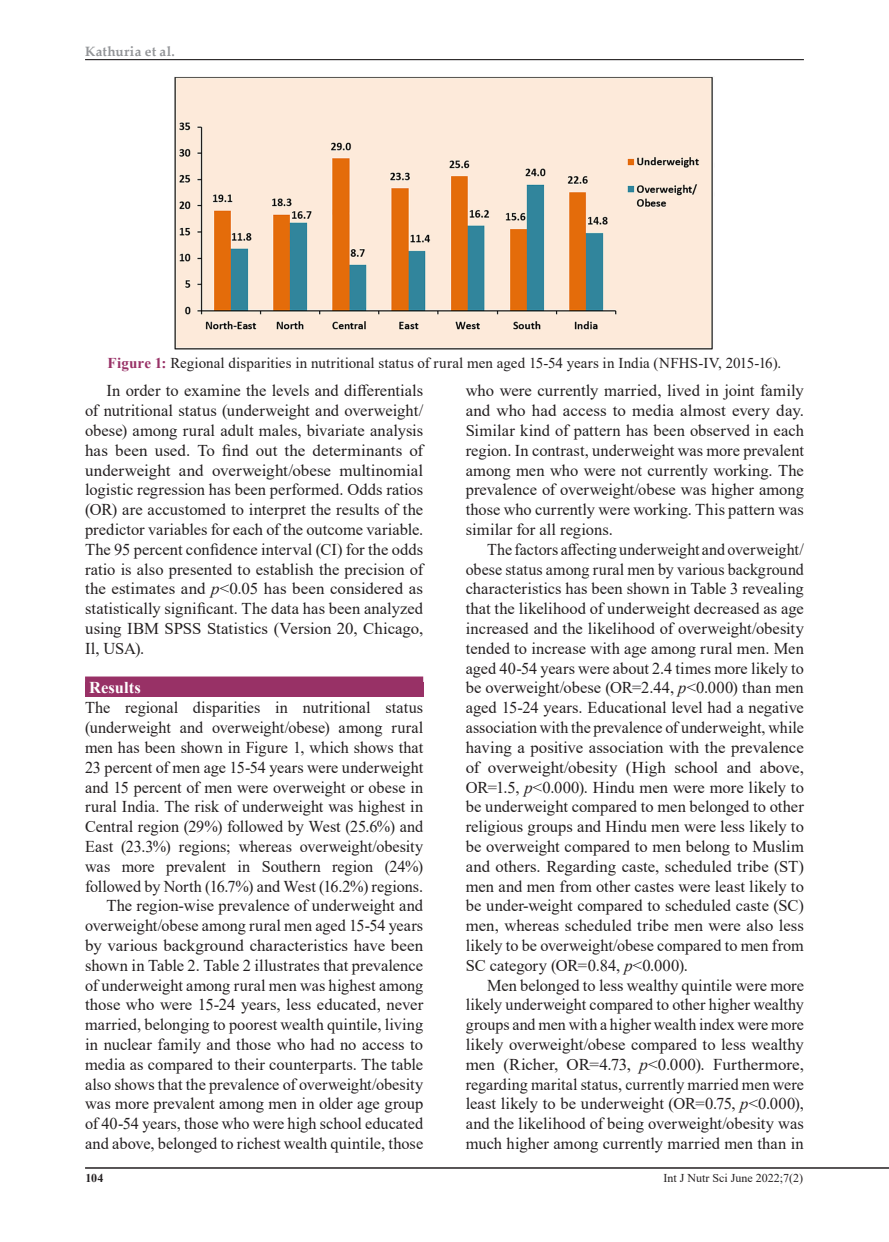
<style>
.page{position:relative;width:889px;height:1242px;background:#fff}
.page>*{position:absolute;margin:0;border:0;box-sizing:border-box;transform-origin:0 0}
.t1{font:16.5px/19.8px "Times New Roman";color:#231f20;text-align:justify}
.t2{font:700 16.5px "Times New Roman";letter-spacing:.005em;color:#fff}
.t3{font:15px "Times New Roman";letter-spacing:.005em;color:#231f20}
.t4{font:700 13.5px "Palatino Linotype";letter-spacing:.025em;color:#939598}
.t5{font:12px "Times New Roman";color:#231f20}
.t6{font:700 12px "Times New Roman";color:#231f20}
.s1{font-weight:700;color:#983166}
.s2{font-style:italic}
</style>
<div class="page">
<hr style="left:85px;top:59px;width:719px;height:1px;background:#231f20">
<hr style="left:85px;top:1167px;width:804px;height:1px;background:#231f20">
<div style="left:85px;top:682px;width:338px;height:15px;background:#983166"></div>
<div style="left:85px;top:676px;width:338px;height:20px;background:#983166"></div>
<img style="left:174px;top:77px;width:539px;height:272px">
<p class="t4" style="left:85px;top:41px;width:91px">Kathuria et al.</p>
<p class="t3" style="left:108px;top:352px;width:675px"><span class="s1">Figure 1:</span> Regional disparities in nutritional status of rural men aged 15-54 years in India (NFHS-IV, 2015-16).</p>
<p class="t1" style="left:85px;top:380px;width:340px;text-indent:21px">In order to examine the levels and differentials of nutritional status (underweight and overweight/ obese) among rural adult males, bivariate analysis has been used. To find out the determinants of underweight and overweight/obese multinomial logistic regression has been performed. Odds ratios (OR) are accustomed to interpret the results of the predictor variables for each of the outcome variable.<br>The 95 percent confidence interval (CI) for the odds ratio is also presented to establish the precision of the estimates and <span class="s2">p</span>&lt;0.05 has been considered as statistically significant. The data has been analyzed using IBM SPSS Statistics (Version 20, Chicago, Il, USA).</p>
<p class="t2" style="left:89px;top:676px;width:53px">Results</p>
<p class="t1" style="left:85px;top:697px;width:340px;text-align:right">The regional disparities in nutritional status (underweight and overweight/obese) among rural men has been shown in Figure 1, which shows that 23 percent of men age 15-54 years were underweight and 15 percent of men were overweight or obese in rural India. The risk of underweight was highest in Central region (29%) followed by West (25.6%) and East (23.3%) regions; whereas overweight/obesity was more prevalent in Southern region (24%) followed by North (16.7%) and West (16.2%) regions.<br>The region-wise prevalence of underweight and overweight/obese among rural men aged 15-54 years by various background characteristics have been shown in Table 2. Table 2 illustrates that prevalence of underweight among rural men was highest among those who were 15-24 years, less educated, never married, belonging to poorest wealth quintile, living in nuclear family and those who had no access to media as compared to their counterparts. The table also shows that the prevalence of overweight/obesity was more prevalent among men in older age group of 40-54 years, those who were high school educated and above, belonged to richest wealth quintile, those</p>
<p class="t1" style="left:466px;top:380px;width:340px">who were currently married, lived in joint family and who had access to media almost every day.<br>Similar kind of pattern has been observed in each region. In contrast, underweight was more prevalent among men who were not currently working. The prevalence of overweight/obese was higher among those who currently were working. This pattern was similar for all regions.</p>
<p class="t1" style="left:466px;top:539px;width:340px;text-indent:21px">The factors affecting underweight and overweight/ obese status among rural men by various background characteristics has been shown in Table 3 revealing that the likelihood of underweight decreased as age increased and the likelihood of overweight/obesity tended to increase with age among rural men. Men aged 40-54 years were about 2.4 times more likely to be overweight/obese (OR=2.44, <span class="s2">p</span>&lt;0.000) than men aged 15-24 years. Educational level had a negative association with the prevalence of underweight, while having a positive association with the prevalence of overweight/obesity (High school and above, OR=1.5, <span class="s2">p</span>&lt;0.000). Hindu men were more likely to be underweight compared to men belonged to other religious groups and Hindu men were less likely to be overweight compared to men belong to Muslim and others. Regarding caste, scheduled tribe (ST) men and men from other castes were least likely to be under-weight compared to scheduled caste (SC) men, whereas scheduled tribe men were also less likely to be overweight/obese compared to men from SC category (OR=0.84, <span class="s2">p</span>&lt;0.000).</p>
<p class="t1" style="left:466px;top:974px;width:340px;text-indent:21px">Men belonged to less wealthy quintile were more likely underweight compared to other higher wealthy groups and men with a higher wealth index were more likely overweight/obese compared to less wealthy men (Richer, OR=4.73, <span class="s2">p</span>&lt;0.000). Furthermore, regarding marital status, currently married men were least likely to be underweight (OR=0.75, <span class="s2">p</span>&lt;0.000), and the likelihood of being overweight/obesity was much higher among currently married men than in</p>
<p class="t6" style="left:86px;top:1169px;width:19px">104</p>
<p class="t5" style="left:663px;top:1169px;width:141px">Int J Nutr Sci June 2022;7(2)</p>
</div>
